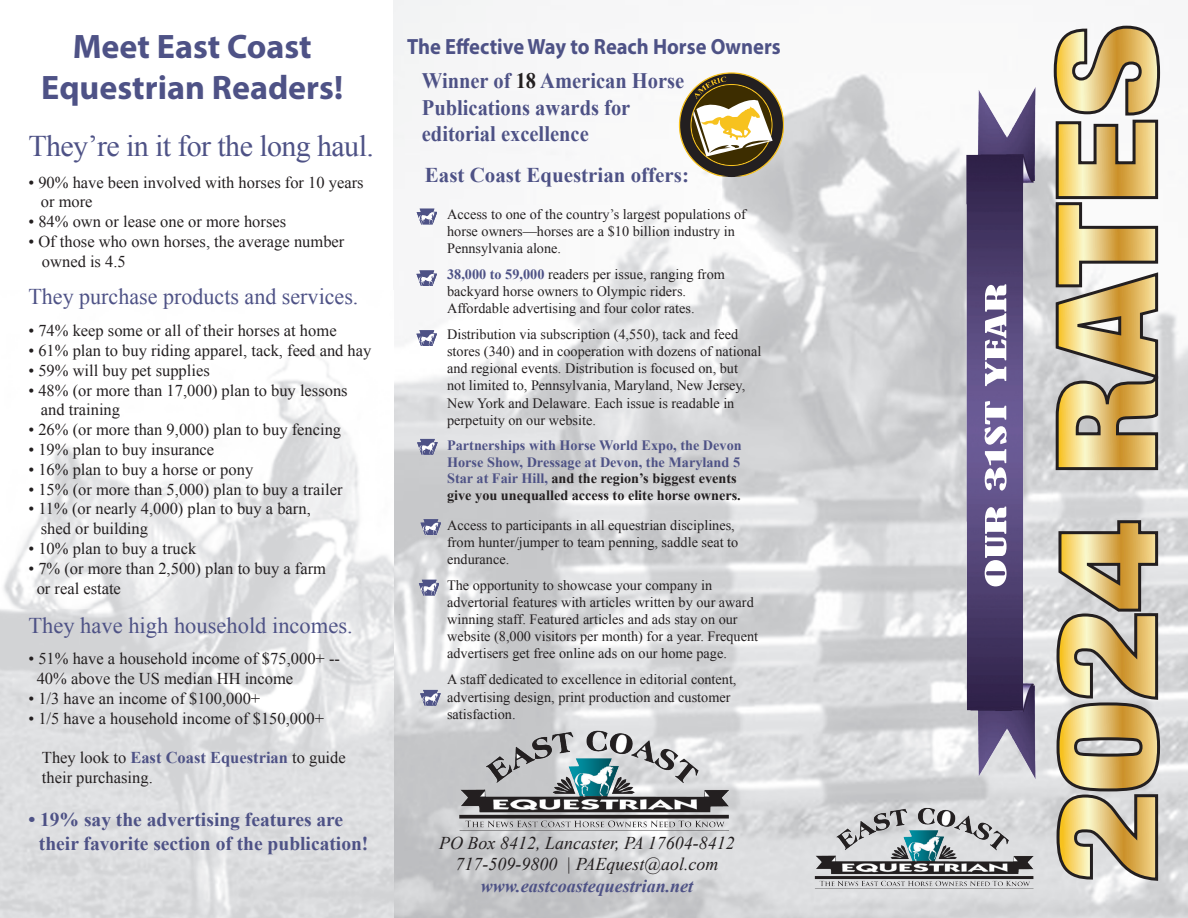
<style>
.page{position:relative;width:1188px;height:918px;background:#fff}
.page>*{position:absolute;margin:0;border:0;box-sizing:border-box;transform-origin:0 0}
.t1{font:700 34.05px "Myriad Pro";color:#4e5286}
.t2{font:30px "Times New Roman";letter-spacing:-.02em;color:#4e5286}
.t3{font:condensed 27px "Bernard";color:#fff;scale:2 1}
.t4{font:22.5px "Times New Roman";color:#4e5286}
.t5{font:700 22.05px "Times New Roman";color:#4e5286;scale:.93 1}
.t6{font:700 22.05px "Myriad Pro";color:#4e5286;scale:.93 1}
.t7{font:700 21px "Times New Roman";color:#4e5286}
.t8{font:700 19.5px "Times New Roman";color:#4e5286}
.t9{font:italic 18px "Times New Roman";color:#231f20}
.t10{font:italic 700 18px "Times New Roman";color:#4e5286}
.t11{font:16.5px/19.8px "Times New Roman";color:#231f20}
.t12{font:14.25px/17.1px "Times New Roman";color:#231f20}
.t13{font:700 14.25px/16.5px "Times New Roman";color:#4e5286}
.s1{font-weight:700;color:#4e5286}
.s2{color:#231f20}
</style>
<div class="page">
<img style="left:393px;top:0;width:795px;height:918px">
<img style="left:0;top:350px;width:393px;height:568px">
<svg style="left:679px;top:72px;width:105px;height:104px"></svg>
<svg style="left:417px;top:209px;width:20px;height:16px"></svg>
<svg style="left:416px;top:270px;width:21px;height:16px"></svg>
<svg style="left:416px;top:330px;width:21px;height:16px"></svg>
<svg style="left:417px;top:439px;width:21px;height:16px"></svg>
<img style="left:456px;top:727px;width:276px;height:104px">
<img style="left:812px;top:805px;width:224px;height:84px">
<svg style="left:421px;top:519px;width:20px;height:16px"></svg>
<svg style="left:419px;top:580px;width:20px;height:16px"></svg>
<svg style="left:420px;top:690px;width:21px;height:16px"></svg>
<img style="left:903px;top:60px;width:149px;height:752px">
<svg style="left:1052px;top:24px;width:110px;height:858px;background:#cbb98e"></svg>
<p class="t1" style="left:73px;top:25px;width:241px">Meet East Coast</p>
<p class="t1" style="left:41px;top:65px;width:303px">Equestrian Readers!</p>
<p class="t2" style="left:28px;top:126px;width:347px">They’re in it for the long haul.</p>
<p class="t11" style="left:28px;top:172px;width:337px">• 90% have been involved with horses for 10 years</p>
<p class="t11" style="left:41px;top:192px;width:53px">or more</p>
<p class="t11" style="left:28px;top:212px;width:259px">• 84% own or lease one or more horses</p>
<p class="t11" style="left:28px;top:231px;width:317px">• Of those who own horses, the average number</p>
<p class="t11" style="left:42px;top:251px;width:85px">owned is 4.5</p>
<p class="t4" style="left:28px;top:282px;width:332px">They purchase products and services.</p>
<p class="t11" style="left:28px;top:320px;width:310px">• 74% keep some or all of their horses at home</p>
<p class="t11" style="left:28px;top:340px;width:345px">• 61% plan to buy riding apparel, tack, feed and hay</p>
<p class="t11" style="left:28px;top:360px;width:183px">• 59% will buy pet supplies</p>
<p class="t11" style="left:28px;top:380px;width:321px">• 48% (or more than 17,000) plan to buy lessons</p>
<p class="t11" style="left:41px;top:400px;width:81px">and training</p>
<p class="t11" style="left:28px;top:419px;width:314px">• 26% (or more than 9,000) plan to buy fencing</p>
<p class="t11" style="left:28px;top:439px;width:187px">• 19% plan to buy insurance</p>
<p class="t11" style="left:28px;top:459px;width:226px">• 16% plan to buy a horse or pony</p>
<p class="t11" style="left:28px;top:479px;width:316px">• 15% (or more than 5,000) plan to buy a trailer</p>
<p class="t11" style="left:28px;top:499px;width:284px">• 11% (or nearly 4,000) plan to buy a barn,</p>
<p class="t11" style="left:41px;top:518px;width:109px">shed or building</p>
<p class="t11" style="left:28px;top:538px;width:170px">• 10% plan to buy a truck</p>
<p class="t11" style="left:28px;top:558px;width:299px">• 7% (or more than 2,500) plan to buy a farm</p>
<p class="t11" style="left:37px;top:578px;width:86px">or real estate</p>
<p class="t4" style="left:28px;top:610px;width:326px">They have high household incomes.</p>
<p class="t11" style="left:28px;top:649px;width:313px">• 51% have a household income of $75,000+ --</p>
<p class="t11" style="left:37px;top:668px;width:258px">40% above the US median HH income</p>
<p class="t11" style="left:28px;top:688px;width:233px">• 1/3 have an income of $100,000+</p>
<p class="t11" style="left:28px;top:708px;width:297px">• 1/5 have a household income of $150,000+</p>
<p class="t11" style="left:42px;top:748px;width:305px">They look to <span class="s1">East Coast Equestrian</span> to guide their purchasing.</p>
<p class="t8" style="left:28px;top:806px;width:316px">• 19% say the advertising features are</p>
<p class="t8" style="left:39px;top:830px;width:331px">their favorite section of the publication!</p>
<p class="t6" style="left:407px;top:32px;width:403px">The Effective Way to Reach Horse Owners</p>
<p class="t5" style="left:422px;top:65px;width:284px">Winner of <span class="s2">18</span> American Horse</p>
<p class="t5" style="left:422px;top:92px;width:226px">Publications awards for</p>
<p class="t5" style="left:422px;top:118px;width:181px">editorial excellence</p>
<p class="t7" style="left:425px;top:160px;width:266px">East Coast Equestrian offers:</p>
<p class="t12" style="left:447px;top:205px;width:300px">Access to one of the country’s largest populations of horse owners—horses are a $10 billion industry in<br>Pennsylvania alone.</p>
<p class="t12" style="left:447px;top:265px;width:279px"><span class="s1">38,000 to 59,000</span> readers per issue, ranging from backyard horse owners to Olympic riders.</p>
<p class="t12" style="left:447px;top:300px;width:249px">Affordable advertising and four color rates.</p>
<p class="t12" style="left:447px;top:326px;width:316px">Distribution via subscription (4,550), tack and feed stores (340) and in cooperation with dozens of national and regional events. Distribution is focused on, but<br>not limited to, Pennsylvania, Maryland, New Jersey, New York and Delaware. Each issue is readable in perpetuity on our website.</p>
<p class="t13" style="left:447px;top:437px;width:296px">Partnerships with Horse World Expo, the Devon Horse Show, Dressage at Devon, the Maryland 5<br>Star at Fair Hill, <span class="s2">and the region’s biggest events give you unequalled access to elite horse owners.</span></p>
<p class="t12" style="left:447px;top:516px;width:293px">Access to participants in all equestrian disciplines, from hunter/jumper to team penning, saddle seat to endurance.</p>
<p class="t12" style="left:447px;top:576px;width:313px">The opportunity to showcase your company in advertorial features with articles written by our award winning staff. Featured articles and ads stay on our website (8,000 visitors per month) for a year. Frequent advertisers get free online ads on our home page.</p>
<p class="t12" style="left:447px;top:671px;width:291px">A staff dedicated to excellence in editorial content,</p>
<p class="t12" style="left:447px;top:688px;width:285px">advertising design, print production and customer satisfaction.</p>
<p class="t9" style="left:439px;top:830px;width:297px">PO Box 8412, Lancaster, PA 17604-8412</p>
<p class="t9" style="left:455px;top:852px;width:265px">717-509-9800 | PAEquest@aol.com</p>
<p class="t10" style="left:481px;top:873px;width:214px">www.eastcoastequestrian.net</p>
<p class="t3" style="left:980px;top:588px;width:154px;rotate:-90deg">OUR 31ST YEAR</p>
</div>
